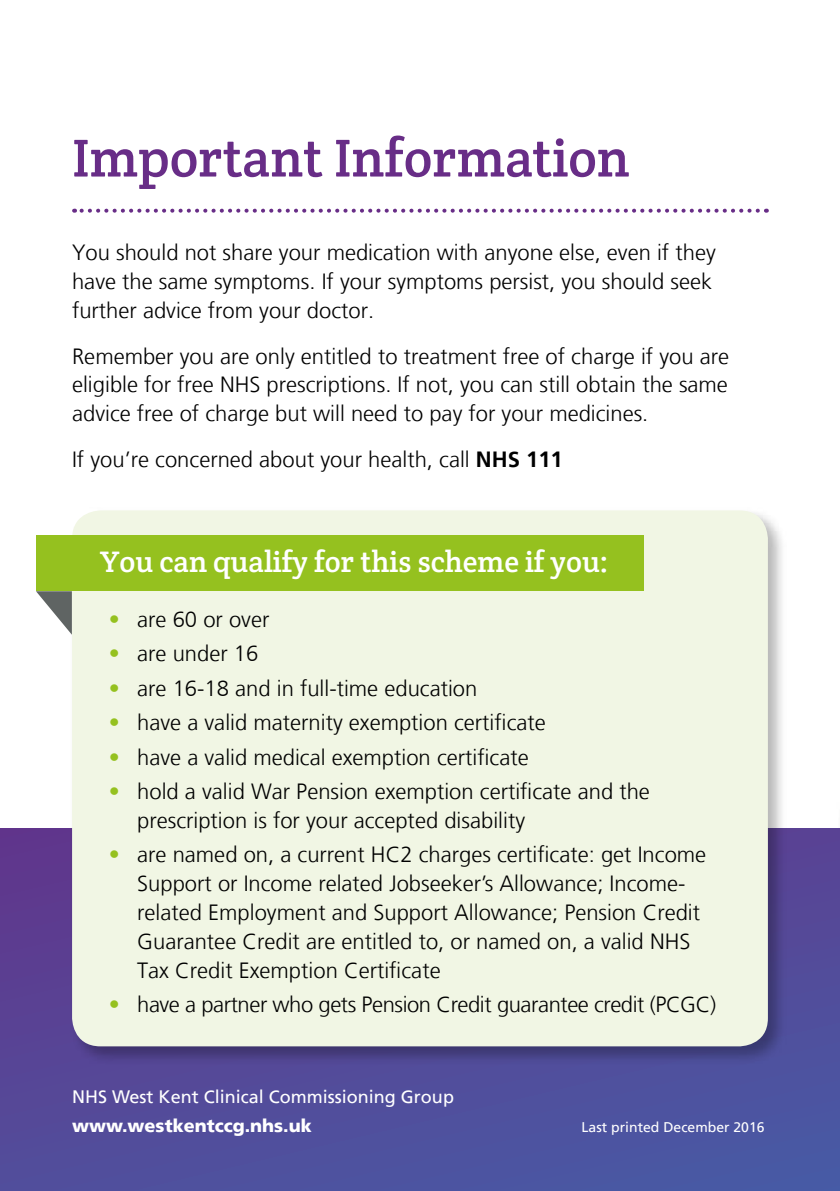
<style>
.page{position:relative;width:840px;height:1191px;background:#fff}
.page>*{position:absolute;margin:0;border:0;box-sizing:border-box;transform-origin:0 0}
.t1{font:54px "Crete Round";color:#682d87}
.t2{font:30px "Crete Round";color:#fff}
.t3{font:300 22px/28.8px "Frutiger LT";color:#000}
.t4{font:300 22px "Frutiger LT";letter-spacing:-.02em;color:#000}
.t5{font:18px "Frutiger LT";color:#fff}
.t6{font:900 18px "Frutiger LT";color:#fff}
.t7{font:14px "Frutiger LT";color:#fff}
.s1{font-weight:700}
.s2{color:#95c11f}
</style>
<div class="page">
<svg style="left:74px;top:209px;width:683px;height:4px"></svg>
<div style="left:0;top:828px;width:839px;height:363px;background:linear-gradient(to bottom,#5e3a8e,#4c55a1)"></div>
<div style="left:68px;top:507px;width:718px;height:559px;background:#000;opacity:.29"></div>
<div style="left:72px;top:510px;width:695px;height:536px;background:#f1f6e4;border-radius:28px"></div>
<div style="left:36px;top:535px;width:607px;height:56px;background:#95c11f"></div>
<svg style="left:36px;top:591px;width:36px;height:43px"></svg>
<h1 class="t1" style="left:72px;top:123px;width:558px">Important Information</h1>
<p class="t3" style="left:72px;top:238px;width:645px">You should not share your medication with anyone else, even if they have the same symptoms. If your symptoms persist, you should seek further advice from your doctor.</p>
<p class="t3" style="left:72px;top:342px;width:658px;text-align:justify">Remember you are only entitled to treatment free of charge if you are eligible for free NHS prescriptions. If not, you can still obtain the same advice free of charge but will need to pay for your medicines.</p>
<p class="t3" style="left:72px;top:445px;width:492px">If you’re concerned about your health, call <span class="s1">NHS 111</span></p>
<h2 class="t2" style="left:100px;top:543px;width:510px">You can qualify for this scheme if you:</h2>
<p class="t3" style="left:109px;top:605px;width:162px"><span class="s2">•</span> are 60 or over</p>
<p class="t3" style="left:109px;top:639px;width:151px"><span class="s2">•</span> are under 16</p>
<p class="t3" style="left:109px;top:674px;width:370px"><span class="s2">•</span> are 16-18 and in full-time education</p>
<p class="t3" style="left:109px;top:708px;width:438px"><span class="s2">•</span> have a valid maternity exemption certificate</p>
<p class="t3" style="left:109px;top:743px;width:421px"><span class="s2">•</span> have a valid medical exemption certificate</p>
<p class="t3" style="left:137px;top:777px;width:514px;text-indent:-28px"><span class="s2">•</span> hold a valid War Pension exemption certificate and the prescription is for your accepted disability</p>
<p class="t3" style="left:137px;top:840px;width:570px;text-indent:-28px"><span class="s2">•</span> are named on, a current HC2 charges certificate: get Income Support or Income related Jobseeker’s Allowance; Income&shy;related Employment and Support Allowance; Pension Credit Guarantee Credit are entitled to, or named on, a valid NHS Tax Credit Exemption Certificate</p>
<p class="t4" style="left:109px;top:992px;width:608px"><span class="s2">•</span> have a partner who gets Pension Credit guarantee credit (PCGC)</p>
<p class="t5" style="left:72px;top:1086px;width:383px">NHS West Kent Clinical Commissioning Group</p>
<p class="t6" style="left:72px;top:1115px;width:241px">www.westkentccg.nhs.uk</p>
<p class="t7" style="left:581px;top:1119px;width:184px">Last printed December 2016</p>
</div>
